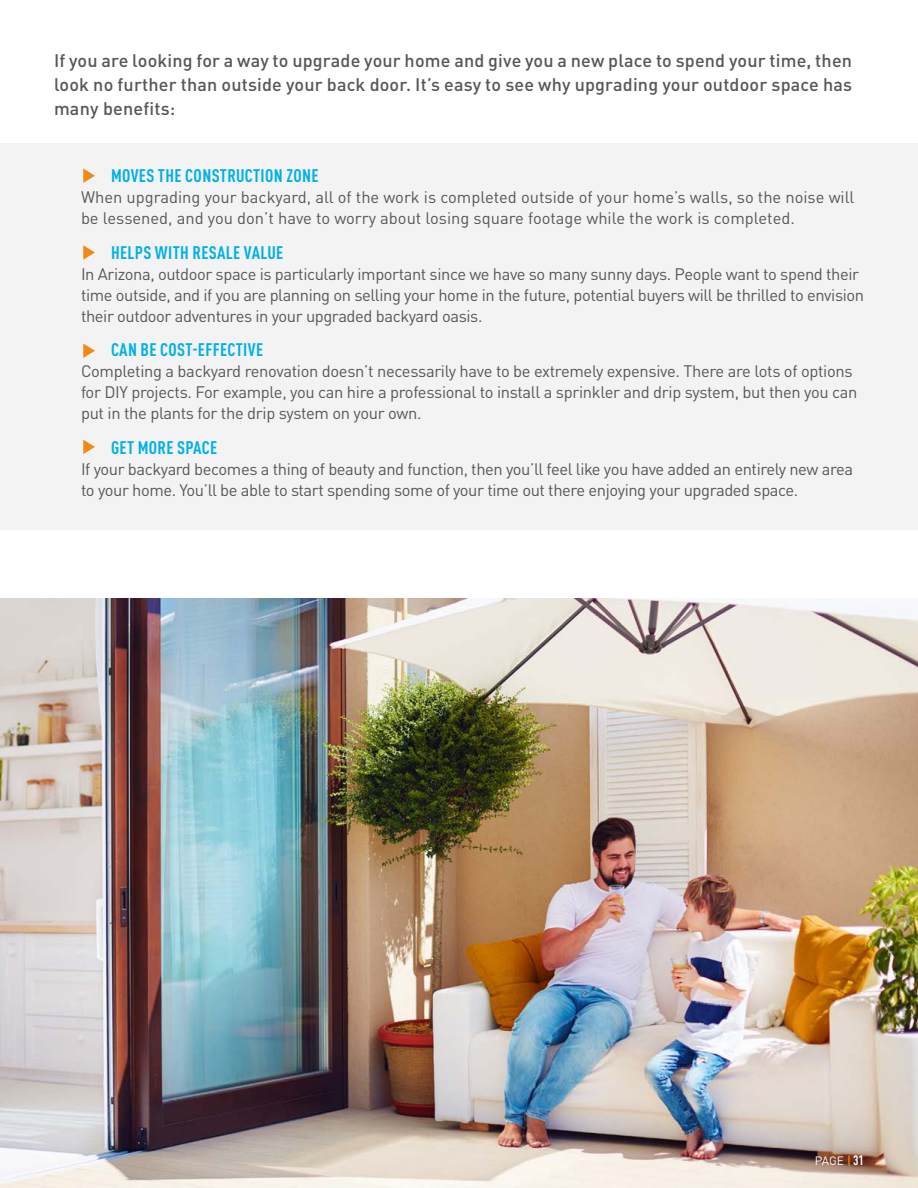
<style>
.page{position:relative;width:918px;height:1188px;background:#fff}
.page>*{position:absolute;margin:0;border:0;box-sizing:border-box;transform-origin:0 0}
.t1{font:500 18px/24px "DIN Pro";letter-spacing:.01em;color:#575756;text-align:justify}
.t2{font:700 condensed 18px "DIN Pro";letter-spacing:.02em;color:#00b0e6}
.t3{font:16.5px/21px "DIN Pro";letter-spacing:-.025em;color:#575756}
.t4{font:16.5px/21px "DIN Pro";color:#575756}
.t5{font:12px "DIN Pro";color:#fff}
.s1{font-weight:700;font-stretch:condensed;color:#f18a15}
.s2{font-weight:700;font-stretch:condensed;font-size:13.5px}
</style>
<div class="page">
<img style="left:0;top:598px;width:918px;height:590px">
<div style="left:0;top:144px;width:918px;height:386px;background:#f3f3f3"></div>
<svg style="left:83px;top:168px;width:12px;height:15px"></svg>
<svg style="left:83px;top:245px;width:12px;height:15px"></svg>
<svg style="left:83px;top:344px;width:12px;height:14px"></svg>
<svg style="left:83px;top:440px;width:12px;height:14px"></svg>
<p class="t1" style="left:54px;top:46px;width:800px">If you are looking for a way to upgrade your home and give you a new place to spend your time, then look no further than outside your back door. It’s easy to see why upgrading your outdoor space has many benefits:</p>
<p class="t2" style="left:111px;top:162px;width:209px">MOVES THE CONSTRUCTION ZONE</p>
<p class="t4" style="left:81px;top:185px;width:775px">When upgrading your backyard, all of the work is completed outside of your home’s walls, so the noise will be lessened, and you don’t have to worry about losing square footage while the work is completed.</p>
<p class="t2" style="left:111px;top:239px;width:174px">HELPS WITH RESALE VALUE</p>
<p class="t3" style="left:81px;top:262px;width:785px">In Arizona, outdoor space is particularly important since we have so many sunny days. People want to spend their time outside, and if you are planning on selling your home in the future, potential buyers will be thrilled to envision their outdoor adventures in your upgraded backyard oasis.</p>
<p class="t2" style="left:111px;top:336px;width:154px">CAN BE COST-EFFECTIVE</p>
<p class="t3" style="left:81px;top:359px;width:778px">Completing a backyard renovation doesn’t necessarily have to be extremely expensive. There are lots of options for DIY projects. For example, you can hire a professional to install a sprinkler and drip system, but then you can put in the plants for the drip system on your own.</p>
<p class="t2" style="left:111px;top:434px;width:108px">GET MORE SPACE</p>
<p class="t3" style="left:81px;top:457px;width:774px">If your backyard becomes a thing of beauty and function, then you’ll feel like you have added an entirely new area to your home. You’ll be able to start spending some of your time out there enjoying your upgraded space.</p>
<p class="t5" style="left:815px;top:1151px;width:51px">PAGE <span class="s1">|</span> <span class="s2">31</span></p>
</div>
